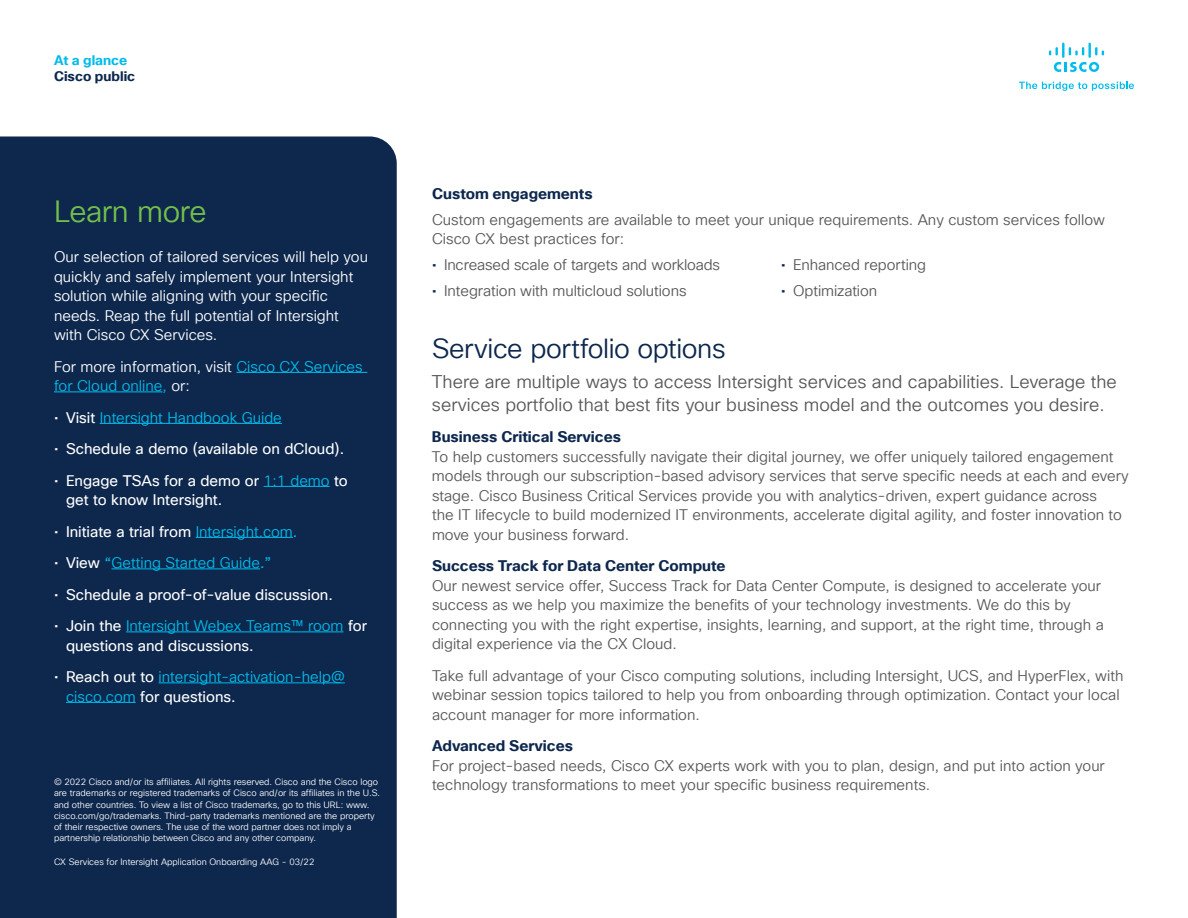
<style>
.page{position:relative;width:1188px;height:918px;background:#fff}
.page>*{position:absolute;margin:0;border:0;box-sizing:border-box;transform-origin:0 0}
.Title_Headline{font:30px "Cisco Sans TT Light";letter-spacing:-.015em;color:#74bf4b}
.Body{font:27px "Cisco Sans TT Light";letter-spacing:-.015em;color:#0d274d}
.Body-2{font:18px/22.5px "Cisco Sans TT Light";color:#57585a}
.Body-3{font:15px/19.5px "Cisco Sans TT Light";color:#57585a}
.t1{font:15px/19.5px "Cisco Sans TT";color:#fff}
.Body_White{font:15px/19.5px "Cisco Sans TT Light";color:#fff}
.Body_White-2{font:15px/19.5px "Cisco Sans TT Light";color:#00bceb}
.Subhead4_midnight_bl{font:700 15px "Cisco Sans TT";color:#0d274d}
.t2{font:700 13.5px "Cisco Sans TT";color:#0d274d}
.t3{font:700 13.5px "Cisco Sans TT";color:#00bceb}
.Footer_white{font:9px/11.2px "Cisco Sans TT Light";color:#fff}
.s1{color:#fff}
.s2{font-family:"Cisco Sans TT";color:#fff}
.s3{font-family:"Cisco Sans TT Light"}
.s4{font-family:"Cisco Sans TT Light";color:#00bceb}
.s5{color:#00bceb}
.s6{font-family:"Cisco Sans TT"}
.s7{font-family:"Cisco Sans TT";color:#0d274d}
.s8{font-family:"Cisco Sans TT";font-weight:700;color:#0d274d}
</style>
<div class="page">
<svg style="left:1019px;top:82px;width:115px;height:9px"></svg>
<svg style="left:1049px;top:43px;width:55px;height:29px"></svg>
<div style="left:0;top:136px;width:397px;height:782px;background:#0d274d"></div>
<hr style="left:236px;top:372px;width:131px;height:1px;background:#00bceb">
<hr style="left:54px;top:392px;width:109px;height:1px;background:#00bceb">
<hr style="left:100px;top:423px;width:182px;height:1px;background:#00bceb">
<hr style="left:264px;top:486px;width:66px;height:1px;background:#00bceb">
<hr style="left:196px;top:537px;width:97px;height:1px;background:#00bceb">
<hr style="left:111px;top:569px;width:149px;height:1px;background:#00bceb">
<hr style="left:126px;top:632px;width:218px;height:1px;background:#00bceb">
<hr style="left:159px;top:683px;width:186px;height:1px;background:#00bceb">
<hr style="left:66px;top:702px;width:70px;height:1px;background:#00bceb">
<p class="t3" style="left:54px;top:51px;width:75px">At a glance</p>
<p class="t2" style="left:54px;top:67px;width:83px">Cisco public</p>
<p class="Title_Headline" style="left:54px;top:192px;width:154px">Learn more</p>
<p class="Body_White" style="left:54px;top:248px;width:316px">Our selection of tailored services will help you quickly and safely implement your Intersight solution while aligning with your specific needs. Reap the full potential of Intersight with Cisco CX Services.</p>
<p class="Body_White-2" style="left:54px;top:357px;width:310px"><span class="s1">For more information, visit</span> Cisco CX Services for Cloud online, <span class="s1">or:</span></p>
<p class="Body_White-2" style="left:54px;top:408px;width:229px"><span class="s1">•</span> <span class="s2">Visit</span> Intersight Handbook Guide</p>
<p class="t1" style="left:54px;top:440px;width:292px"><span class="s3">•</span> Schedule a demo (available on dCloud).</p>
<p class="t1" style="left:66px;top:471px;width:283px;text-indent:-12px"><span class="s3">•</span> Engage TSAs for a demo or <span class="s4">1:1 demo</span> to get to know Intersight.</p>
<p class="t1" style="left:54px;top:522px;width:245px"><span class="s3">•</span> Initiate a trial from <span class="s4">Intersight.com</span><span class="s5">.</span></p>
<p class="Body_White-2" style="left:54px;top:554px;width:219px"><span class="s1">•</span> <span class="s2">View</span> <span class="s6">“</span>Getting Started Guide<span class="s6">.”</span></p>
<p class="t1" style="left:54px;top:585px;width:280px"><span class="s3">•</span> Schedule a proof-of-value discussion.</p>
<p class="t1" style="left:66px;top:617px;width:303px;text-indent:-12px"><span class="s3">•</span> Join the <span class="s4">Intersight Webex Teams™ room</span> for questions and discussions.</p>
<p class="Body_White-2" style="left:66px;top:668px;width:280px;text-indent:-12px"><span class="s1">•</span> <span class="s2">Reach out to</span> intersight-activation-help@ cisco.com <span class="s2">for questions.</span></p>
<p class="Footer_white" style="left:54px;top:777px;width:328px">© 2022 Cisco and/or its affiliates. All rights reserved. Cisco and the Cisco logo are trademarks or registered trademarks of Cisco and/or its affiliates in the U.S. and other countries. To view a list of Cisco trademarks, go to this URL: www. cisco.com/go/trademarks. Third-party trademarks mentioned are the property of their respective owners. The use of the word partner does not imply a partnership relationship between Cisco and any other company.</p>
<p class="Footer_white" style="left:54px;top:856px;width:262px">CX Services for Intersight Application Onboarding AAG - 03/22</p>
<p class="Subhead4_midnight_bl" style="left:432px;top:184px;width:162px">Custom engagements</p>
<p class="Body-3" style="left:432px;top:210px;width:674px">Custom engagements are available to meet your unique requirements. Any custom services follow<br>Cisco CX best practices for:</p>
<p class="Body-3" style="left:432px;top:256px;width:290px"><span class="s7">•</span> Increased scale of targets and workloads</p>
<p class="Body-3" style="left:432px;top:281px;width:256px"><span class="s7">•</span> Integration with multicloud solutions</p>
<p class="Body-3" style="left:781px;top:256px;width:147px"><span class="s7">•</span> Enhanced reporting</p>
<p class="Body-3" style="left:781px;top:281px;width:98px"><span class="s7">•</span> Optimization</p>
<p class="Body" style="left:432px;top:331px;width:295px">Service portfolio options</p>
<p class="Body-2" style="left:432px;top:371px;width:686px">There are multiple ways to access Intersight services and capabilities. Leverage the services portfolio that best fits your business model and the outcomes you desire.</p>
<p class="Body-3" style="left:432px;top:428px;width:698px"><span class="s8">Business Critical Services<br></span>To help customers successfully navigate their digital journey, we offer uniquely tailored engagement models through our subscription-based advisory services that serve specific needs at each and every stage. Cisco Business Critical Services provide you with analytics-driven, expert guidance across<br>the IT lifecycle to build modernized IT environments, accelerate digital agility, and foster innovation to move your business forward.</p>
<p class="Body-3" style="left:432px;top:557px;width:673px"><span class="s8">Success Track for Data Center Compute<br></span>Our newest service offer, Success Track for Data Center Compute, is designed to accelerate your success as we help you maximize the benefits of your technology investments. We do this by connecting you with the right expertise, insights, learning, and support, at the right time, through a digital experience via the CX Cloud.</p>
<p class="Body-3" style="left:432px;top:666px;width:693px">Take full advantage of your Cisco computing solutions, including Intersight, UCS, and HyperFlex, with webinar session topics tailored to help you from onboarding through optimization. Contact your local account manager for more information.</p>
<p class="Body-3" style="left:432px;top:737px;width:674px"><span class="s8">Advanced Services<br></span>For project-based needs, Cisco CX experts work with you to plan, design, and put into action your technology transformations to meet your specific business requirements.</p>
</div>
